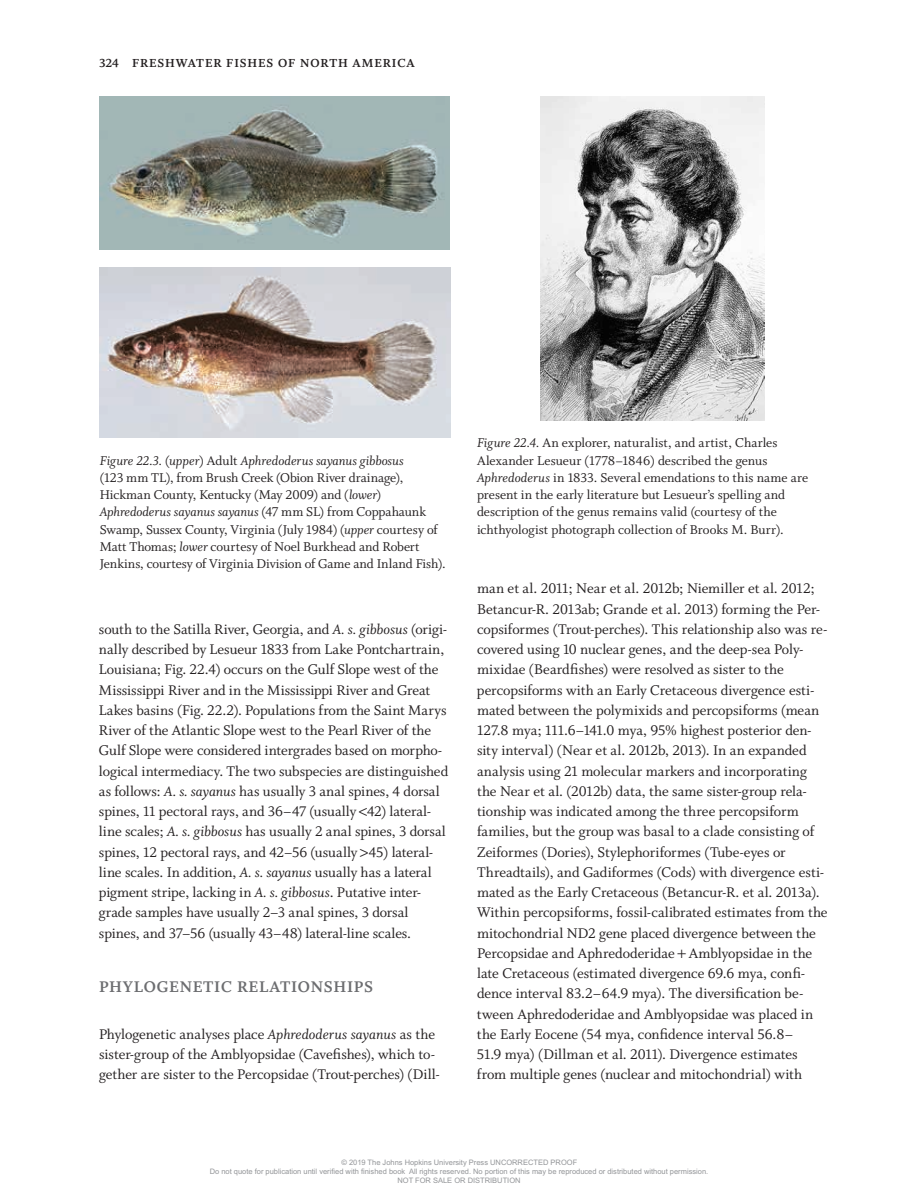
<style>
.page{position:relative;width:918px;height:1188px;background:#fff}
.page>*{position:absolute;margin:0;border:0;box-sizing:border-box;transform-origin:0 0}
.t1{font:17.25px "Whitman Bold LF";letter-spacing:.04em;color:#6c6d70}
.t2{font:15.6px/20.2px "Whitman Roman LF";letter-spacing:-.005em;color:#231f20}
.t3{font:14.25px/17.2px "Whitman Roman LF";color:#231f20}
.t4{font:14.25px "Whitman Italic LF";color:#231f20}
.t5{font:13.05px "Whitman Bold LF";letter-spacing:.07em;color:#231f20}
.t6{font:7.5px/9px "Arial";color:#939598;text-align:center}
.s1{font-family:"Whitman Roman LF"}
.s2{font-family:"Whitman Italic LF"}
</style>
<div class="page">
<img style="left:100px;top:96px;width:350px;height:153px">
<img style="left:100px;top:267px;width:350px;height:171px">
<img style="left:540px;top:96px;width:225px;height:324px">
<p class="t5" style="left:99px;top:56px;width:317px">324 FRESHWATER FISHES OF NORTH AMERICA</p>
<p class="t4" style="left:100px;top:453px;width:306px">Figure 22.3. <span class="s1">(</span>upper<span class="s1">) Adult</span> Aphredoderus sayanus gibbosus</p>
<p class="t3" style="left:100px;top:469px;width:305px">(123 mm TL), from Brush Creek (Obion River drainage),<br>Hickman County, Kentucky (May 2009) and (<span class="s2">lower</span>)</p>
<p class="t4" style="left:100px;top:504px;width:328px">Aphredoderus sayanus sayanus <span class="s1">(47 mm SL) from Coppahaunk</span></p>
<p class="t3" style="left:100px;top:521px;width:347px">Swamp, Sussex County, Virginia (July 1984) (<span class="s2">upper</span> courtesy of<br>Matt Thomas; <span class="s2">lower</span> courtesy of Noel Burkhead and Robert<br>Jenkins, courtesy of Virginia Division of Game and Inland Fish).</p>
<p class="t2" style="left:99px;top:619px;width:351px">south to the Satilla River, Georgia, and <span class="s2">A. s. gibbosus</span> (origi&shy;nally described by Lesueur 1833 from Lake Pontchartrain, Louisiana; Fig. 22.4) occurs on the Gulf Slope west of the Mississippi River and in the Mississippi River and Great Lakes basins (Fig. 22.2). Populations from the Saint Marys River of the Atlantic Slope west to the Pearl River of the Gulf Slope were considered intergrades based on morpho&shy;logical intermediacy. The two subspecies are distinguished as follows: <span class="s2">A. s. sayanus</span> has usually 3 anal spines, 4 dorsal spines, 11 pectoral rays, and 36–47 (usually 42) lateral&shy;line scales; <span class="s2">A. s. gibbosus</span> has usually 2 anal spines, 3 dorsal spines, 12 pectoral rays, and 42–56 (usually 45) lateral&shy;line scales. In addition, <span class="s2">A. s. sayanus</span> usually has a lateral pigment stripe, lacking in <span class="s2">A. s. gibbosus</span>. Putative inter&shy;grade samples have usually 2–3 anal spines, 3 dorsal spines, and 37–56 (usually 43–48) lateral-line scales.</p>
<p class="t1" style="left:99px;top:978px;width:276px">PHYLOGENETIC RELATIONSHIPS</p>
<p class="t2" style="left:99px;top:1024px;width:342px">Phylogene tic analyses place <span class="s2">Aphredoderus sayanus</span> as the sister- group of the Amblyopsidae (Cavefishes), which to&shy;gether are sister to the Percopsidae (Trout- perches) (Dill-</p>
<p class="t3" style="left:477px;top:435px;width:333px"><span class="s2">Figure 22.4.</span> An explorer, naturalist, and artist, Charles Alexander Lesueur (1778–1846) described the genus <span class="s2">Aphredoderus</span> in 1833. Several emendations to this name are pre sent in the early lit er a ture but Lesueur’s spelling and description of the genus remains valid (courtesy of the ichthyologist photo graph collection of Brooks M. Burr).</p>
<p class="t2" style="left:477px;top:579px;width:352px">man et al. 2011; Near et al. 2012b; Niemiller et al. 2012; Betancur- R. 2013ab; Grande et al. 2013) forming the Per&shy;copsiformes (Trout- perches). This relationship also was re&shy;covered using 10 nuclear genes, and the deep- sea Poly&shy;mixidae (Beardfishes) were resolved as sister to the percopsiforms with an Early Cretaceous divergence esti&shy;mated between the polymixids and percopsiforms (mean 127.8 mya; 111.6–141.0 mya, 95% highest posterior den&shy;sity interval) (Near et al. 2012b, 2013). In an expanded analy sis using 21 molecular markers and incorporating the Near et al. (2012b) data, the same sister- group rela&shy;tionship was indicated among the three percopsiform families, but the group was basal to a clade consisting of Zeiformes (Dories), Stylephoriformes (Tube- eyes or Threadtails), and Gadiformes (Cods) with divergence esti&shy;mated as the Early Cretaceous (Betancur- R. et al. 2013a).<br>Within percopsiforms, fossil- calibrated estimates from the mitochondrial ND2 gene placed divergence between the Percopsidae and Aphredoderidae Amblyopsidae in the late Cretaceous (estimated divergence 69.6 mya, confi&shy;dence interval 83.2–64.9 mya). The diversification be&shy;tween Aphredoderidae and Amblyopsidae was placed in the Early Eocene (54 mya, confidence interval 56.8–<br>51.9 mya) (Dillman et al. 2011). Divergence estimates from multiple genes (nuclear and mitochondrial) with</p>
<p class="t6" style="left:210px;top:1158px;width:500px">© 2019 The Johns Hopkins University Press UNCORRECTED PROOF<br>Do not quote for publication until verified with finished book All rights reserved. No portion of this may be reproduced or distributed without permission.<br>NOT FOR SALE OR DISTRIBUTION</p>
</div>
